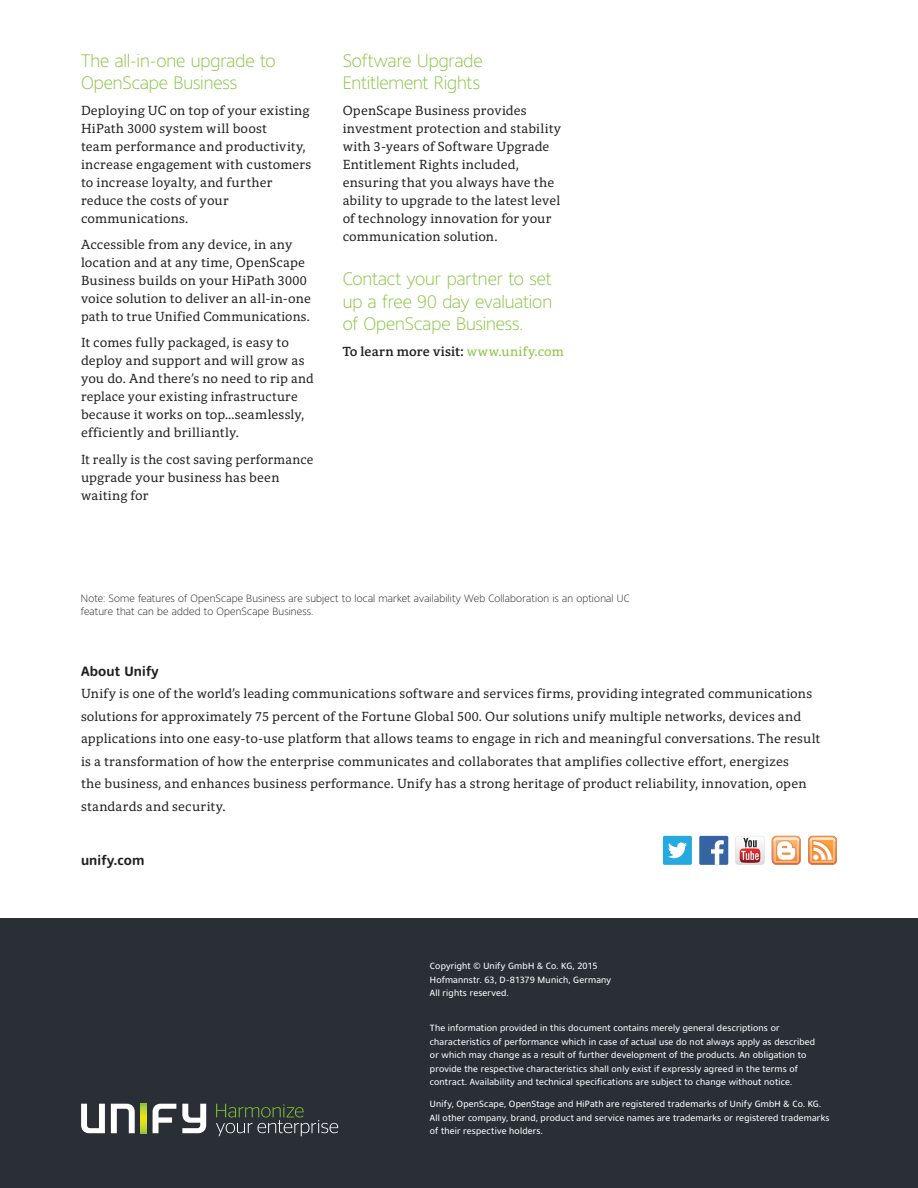
<style>
.page{position:relative;width:918px;height:1188px;background:#fff}
.page>*{position:absolute;margin:0;border:0;box-sizing:border-box;transform-origin:0 0}
.Subhead_2_-_Harmony{font:300 18px/22.5px "Harmony Sans";letter-spacing:-.005em;color:#86c43f}
.Body_1_-_Harmony_Ser{font:13.5px/18px "Harmony Serif";letter-spacing:.01em;color:#231f20}
.Body_1_-_Harmony_Ser-2{font:700 13.5px "Harmony Serif";letter-spacing:.01em;color:#231f20}
.t1{font:700 13.5px "Harmony Sans";letter-spacing:.01em;color:#231f20}
.Footnote_-_Harmony_S{font:300 10.5px/13.5px "Harmony Sans";letter-spacing:.02em;color:#231f20}
.t2{font:9px/13.5px "Harmony Sans";letter-spacing:.025em;color:#fff}
.s1{font-weight:400;color:#86c43f}
</style>
<div class="page">
<div style="left:0;top:918px;width:918px;height:270px;background:#292f35"></div>
<svg style="left:772px;top:836px;width:29px;height:29px"></svg>
<svg style="left:808px;top:836px;width:29px;height:29px"></svg>
<div style="left:699px;top:836px;width:29px;height:29px;background:#3564a3;border-radius:2px"></div>
<svg style="left:711px;top:840px;width:13px;height:25px"></svg>
<svg style="left:735px;top:836px;width:30px;height:29px"></svg>
<div style="left:663px;top:836px;width:29px;height:29px;background:#24aae1;border-radius:2px"></div>
<svg style="left:668px;top:842px;width:19px;height:16px"></svg>
<svg style="left:216px;top:1104px;width:122px;height:32px"></svg>
<svg style="left:81px;top:1104px;width:125px;height:30px"></svg>
<p class="Subhead_2_-_Harmony" style="left:81px;top:49px;width:196px">The all-in-one upgrade to<br>OpenScape Business</p>
<p class="Body_1_-_Harmony_Ser" style="left:81px;top:102px;width:232px">Deploying UC on top of your existing<br>HiPath 3000 system will boost<br>team performance and productivity, increase engagement with customers to increase loyalty, and further reduce the costs of your communications.</p>
<p class="Body_1_-_Harmony_Ser" style="left:81px;top:236px;width:231px">Accessible from any device, in any location and at any time, OpenScape Business builds on your HiPath 3000 voice solution to deliver an all-in-one path to true Unified Communications.</p>
<p class="Body_1_-_Harmony_Ser" style="left:81px;top:334px;width:234px">It comes fully packaged, is easy to deploy and support and will grow as you do. And there’s no need to rip and replace your existing infrastructure because it works on top…seamlessly, efficiently and brilliantly.</p>
<p class="Body_1_-_Harmony_Ser" style="left:81px;top:450px;width:234px">It really is the cost saving performance upgrade your business has been waiting for</p>
<p class="Subhead_2_-_Harmony" style="left:343px;top:49px;width:142px">Software Upgrade<br>Entitlement Rights</p>
<p class="Body_1_-_Harmony_Ser" style="left:343px;top:102px;width:220px">OpenScape Business provides investment protection and stability with 3-years of Software Upgrade<br>Entitlement Rights included, ensuring that you always have the ability to upgrade to the latest level of technology innovation for your communication solution.</p>
<p class="Subhead_2_-_Harmony" style="left:343px;top:268px;width:211px;text-align:justify">Contact your partner to set up a free 90 day evaluation of OpenScape Business.</p>
<p class="Body_1_-_Harmony_Ser-2" style="left:343px;top:344px;width:223px">To learn more visit: <span class="s1">www.unify.com</span></p>
<p class="Footnote_-_Harmony_S" style="left:81px;top:591px;width:550px">Note: Some features of OpenScape Business are subject to local market availability Web Collaboration is an optional UC feature that can be added to OpenScape Business.</p>
<p class="t1" style="left:81px;top:663px;width:79px">About Unify</p>
<p class="Body_1_-_Harmony_Ser" style="left:81px;top:683px;width:741px;line-height:22.5px">Unify is one of the world’s leading communications software and services firms, providing integrated communications solutions for approximately 75 percent of the Fortune Global 500. Our solutions unify multiple networks, devices and applications into one easy-to-use platform that allows teams to engage in rich and meaningful conversations. The result is a transformation of how the enterprise communicates and collaborates that amplifies collective effort, energizes<br>the business, and enhances business performance. Unify has a strong heritage of product reliability, innovation, open standards and security.</p>
<p class="t1" style="left:81px;top:852px;width:65px">unify.com</p>
<p class="t2" style="left:430px;top:959px;width:183px">Copyright © Unify GmbH &amp; Co. KG, 2015<br>Hofmannstr. 63, D-81379 Munich, Germany<br>All rights reserved.</p>
<p class="t2" style="left:430px;top:1021px;width:387px">The information provided in this document contains merely general descriptions or characteristics of performance which in case of actual use do not always apply as described or which may change as a result of further development of the products. An obligation to provide the respective characteristics shall only exist if expressly agreed in the terms of contract. Availability and technical specifications are subject to change without notice.</p>
<p class="t2" style="left:430px;top:1097px;width:401px">Unify, OpenScape, OpenStage and HiPath are registered trademarks of Unify GmbH &amp; Co. KG.<br>All other company, brand, product and service names are trademarks or registered trademarks of their respective holders.</p>
</div>
